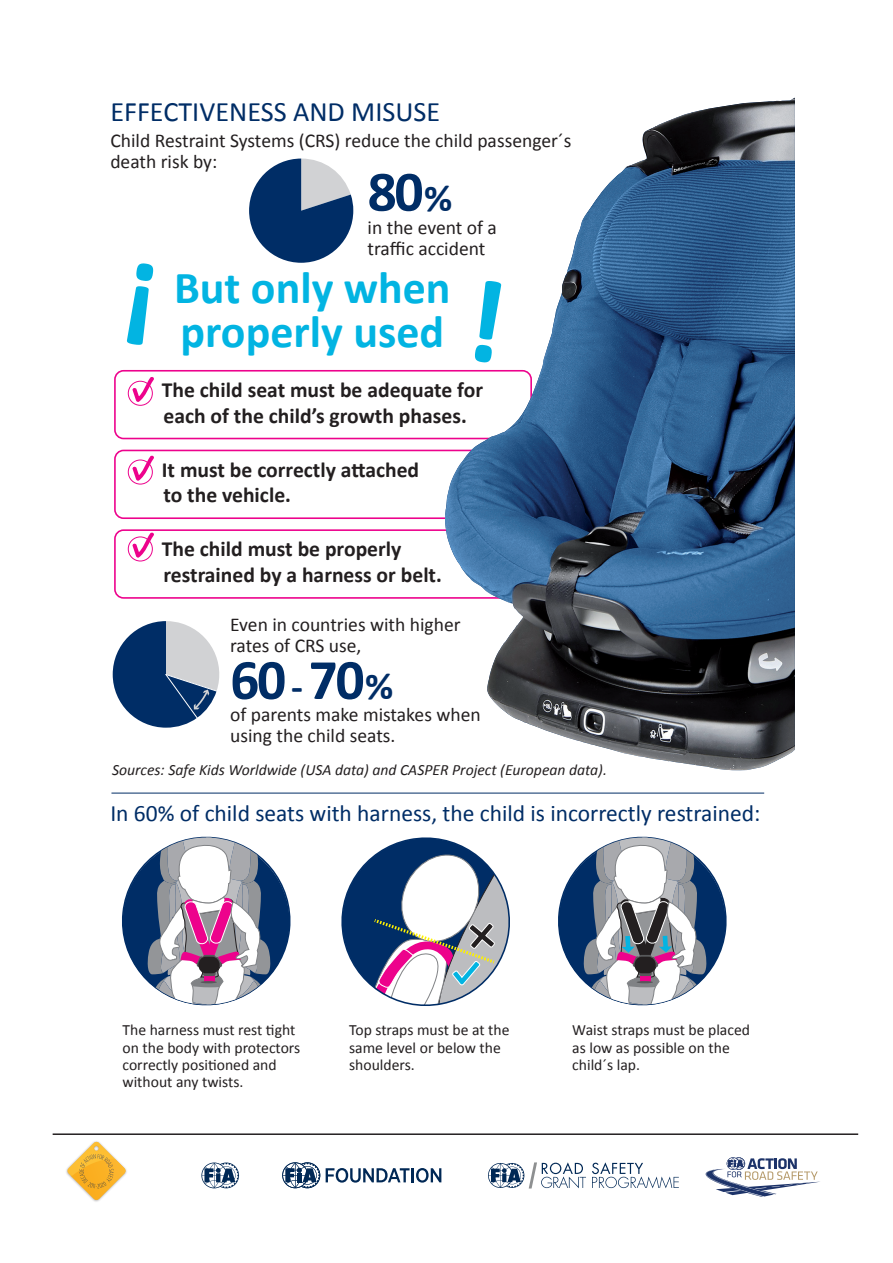
<style>
.page{position:relative;width:893px;height:1263px;background:#fff}
.page>*{position:absolute;margin:0;border:0;box-sizing:border-box;transform-origin:0 0}
.t1{font:700 57.45px "Calibri";color:#002d66}
.t2{font:700 46.05px/43.8px "Calibri";color:#02b4e2}
.t3{font:28.2px "Calibri";color:#002d66}
.t4{font:23.55px "Calibri";color:#002d66}
.t5{font:700 21.6px/26px "Calibri";color:#231f20}
.t6{font:19.5px/21.1px "Calibri";color:#231f20}
.t7{font:15.6px/17.2px "Calibri";color:#231f20}
.t8{font:italic 15.6px "Calibri";color:#231f20}
.s1{font-size:38.7px}
</style>
<div class="page">
<svg style="left:67px;top:1142px;width:58px;height:58px"></svg>
<svg style="left:592px;top:1162px;width:87px;height:26px"></svg>
<svg style="left:488px;top:1162px;width:98px;height:26px"></svg>
<svg style="left:201px;top:1162px;width:38px;height:26px"></svg>
<svg style="left:706px;top:1157px;width:114px;height:40px"></svg>
<svg style="left:282px;top:1162px;width:38px;height:26px"></svg>
<svg style="left:326px;top:1168px;width:84px;height:14px"></svg>
<hr style="left:411px;top:1168px;width:3px;height:14px;background:#002855">
<svg style="left:416px;top:1168px;width:25px;height:14px"></svg>
<hr style="left:53px;top:1133px;width:805px;height:2px;background:#231f20">
<div style="left:114px;top:370px;width:418px;height:69px;border:2px solid #ed028c;border-radius:9px"></div>
<div style="left:114px;top:450px;width:418px;height:69px;border:2px solid #ed028c;border-radius:9px"></div>
<div style="left:114px;top:529px;width:418px;height:70px;border:2px solid #ed028c;border-radius:9px"></div>
<div style="left:128px;top:381px;width:25px;height:25px;border:1px solid #ed028c;border-radius:50%"></div>
<svg style="left:132px;top:377px;width:22px;height:25px"></svg>
<div style="left:128px;top:460px;width:25px;height:24px;border:1px solid #ed028c;border-radius:50%"></div>
<svg style="left:132px;top:455px;width:22px;height:26px"></svg>
<div style="left:128px;top:536px;width:25px;height:25px;border:1px solid #ed028c;border-radius:50%"></div>
<svg style="left:132px;top:531px;width:23px;height:27px"></svg>
<svg style="left:113px;top:621px;width:107px;height:107px"></svg>
<svg style="left:487px;top:97px;width:308px;height:673px"></svg>
<img style="left:445px;top:98px;width:350px;height:510px">
<svg style="left:122px;top:836px;width:169px;height:170px"></svg>
<svg style="left:558px;top:836px;width:169px;height:170px"></svg>
<hr style="left:111px;top:793px;width:653px;height:1px;background:#002d66">
<svg style="left:341px;top:837px;width:169px;height:169px"></svg>
<svg style="left:249px;top:159px;width:104px;height:104px"></svg>
<svg style="left:474px;top:280px;width:28px;height:83px"></svg>
<h3 class="t3" style="left:110px;top:94px;width:331px">EFFECTIVENESS AND MISUSE</h3>
<p class="t6" style="left:110px;top:129px;width:462px">Child Restraint Systems (CRS) reduce the child passenger´s death risk by:</p>
<h1 class="t1" style="left:368px;top:156px;width:86px">80<span class="s1">%</span></h1>
<p class="t6" style="left:368px;top:216px;width:131px">in the event of a traffic accident</p>
<h2 class="t2" style="left:174px;top:264px;width:278px">But only when properly used</h2>
<h3 class="t5" style="left:162px;top:376px;width:323px">The child seat must be adequate for each of the child’s growth phases.</h3>
<h3 class="t5" style="left:162px;top:455px;width:259px">It must be correctly attached to the vehicle.</h3>
<h3 class="t5" style="left:162px;top:535px;width:282px">The child must be properly restrained by a harness or belt.</h3>
<p class="t6" style="left:230px;top:613px;width:232px">Even in countries with higher rates of CRS use,</p>
<h1 class="t1" style="left:230px;top:644px;width:165px">60<span class="s1">-</span>70<span class="s1">%</span></h1>
<p class="t6" style="left:230px;top:703px;width:252px">of parents make mistakes when using the child seats.</p>
<p class="t8" style="left:112px;top:760px;width:496px">Sources: Safe Kids Worldwide (USA data) and CASPER Project (European data).</p>
<h3 class="t4" style="left:110px;top:799px;width:652px">In 60% of child seats with harness, the child is incorrectly restrained:</h3>
<p class="t7" style="left:123px;top:1021px;width:179px">The harness must rest tight on the body with protectors correctly positioned and without any twists.</p>
<p class="t7" style="left:349px;top:1021px;width:162px">Top straps must be at the same level or below the shoulders.</p>
<p class="t7" style="left:572px;top:1021px;width:179px">Waist straps must be placed as low as possible on the child´s lap.</p>
</div>
